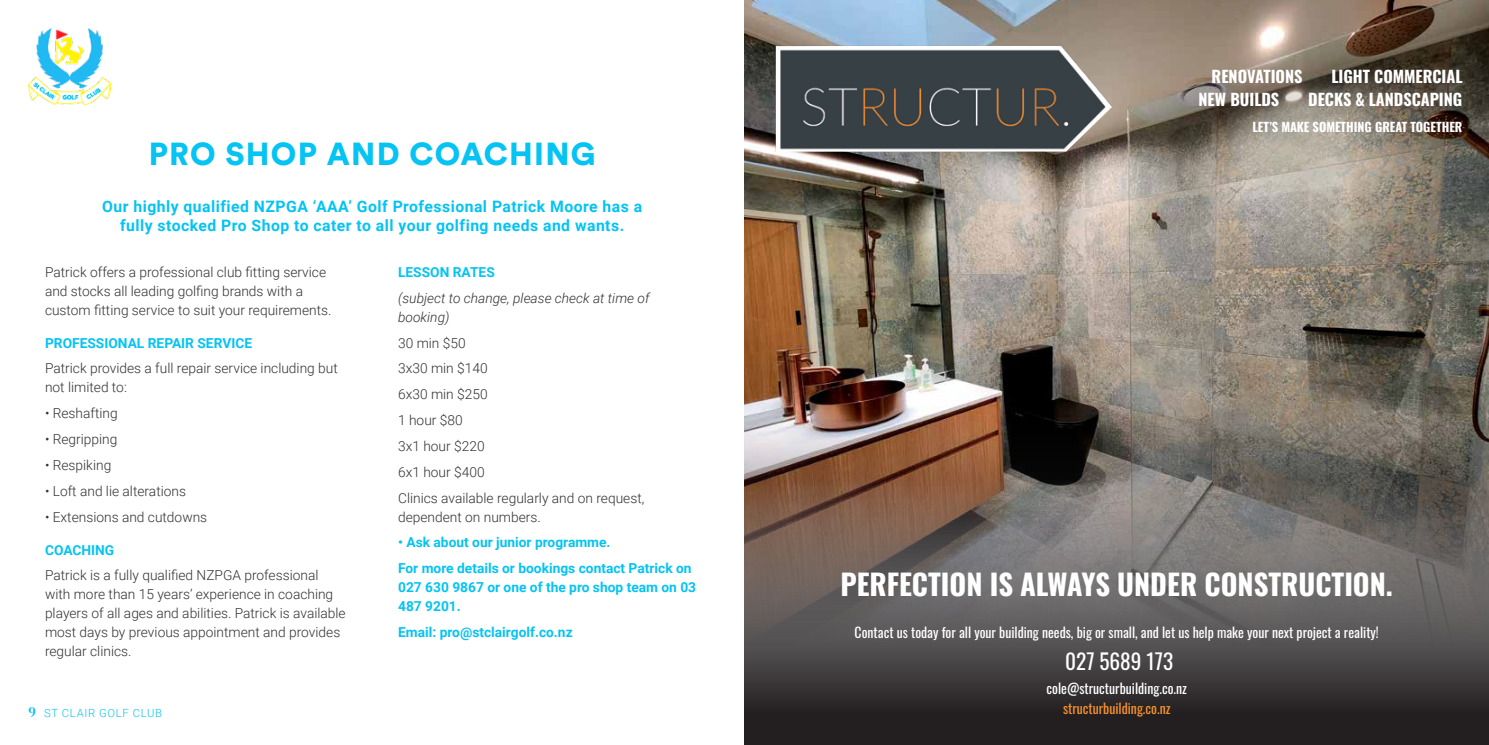
<style>
.page{position:relative;width:1489px;height:745px;background:#fff}
.page>*{position:absolute;margin:0;border:0;box-sizing:border-box;transform-origin:0 0}
.t1{font:900 31.5px "Circular Std";letter-spacing:.04em;color:#05c3f3}
.t2{font:28.75px "Oswald";color:#fff}
.t3{font:21.25px "Oswald";color:#fff}
.t4{font:16.25px "Oswald";color:#fff}
.t5{font:700 15.75px/18.9px "Roboto";letter-spacing:.03em;color:#05c3f3;text-align:center}
.t6{font:300 13.75px/18.8px "Roboto";color:#333132}
.t7{font:700 13.75px/25.9px "Roboto";color:#05c3f3}
.t8{font:13.75px "Oswald";color:#fff}
.t9{font:italic 300 13.75px/18.8px "Roboto";color:#333132}
.t10{font:13.75px "Oswald";color:#f7912a}
.t11{font:12.5px "Oswald";color:#fff}
.t12{font:300 11.25px "Roboto";letter-spacing:.065em;color:#05c3f3}
.s1{font-family:"Ratio Modern";font-weight:500;font-size:13.75px}
</style>
<div class="page">
<img style="left:28px;top:28px;width:82px;height:77px">
<img style="left:744px;top:0;width:744px;height:415px">
<svg style="left:744px;top:415px;width:744px;height:329px;background:#5e5652"></svg>
<img style="left:775px;top:46px;width:337px;height:106px">
<svg style="left:1222px;top:61px;width:142px;height:142px;background:#9b9387"></svg>
<h1 class="t1" style="left:149px;top:133px;width:448px">PRO SHOP AND COACHING</h1>
<p class="t5" style="left:102px;top:196px;width:541px">Our highly qualified NZPGA ‘AAA’ Golf Professional Patrick Moore has a fully stocked Pro Shop to cater to all your golfing needs and wants.</p>
<p class="t6" style="left:45px;top:262px;width:288px">Patrick offers a professional club fitting service and stocks all leading golfing brands with a custom fitting service to suit your requirements.</p>
<p class="t7" style="left:45px;top:329px;width:208px">PROFESSIONAL REPAIR SERVICE</p>
<p class="t6" style="left:45px;top:358px;width:294px">Patrick provides a full repair service including but not limited to:</p>
<p class="t6" style="left:45px;top:403px;width:74px">• Reshafting</p>
<p class="t6" style="left:45px;top:429px;width:74px">• Regripping</p>
<p class="t6" style="left:45px;top:455px;width:68px">• Respiking</p>
<p class="t6" style="left:45px;top:480px;width:142px">• Loft and lie alterations</p>
<p class="t6" style="left:45px;top:506px;width:164px">• Extensions and cutdowns</p>
<p class="t7" style="left:45px;top:536px;width:71px">COACHING</p>
<p class="t6" style="left:45px;top:565px;width:302px">Patrick is a fully qualified NZPGA professional with more than 15 years’ experience in coaching players of all ages and abilities. Patrick is available most days by previous appointment and provides regular clinics.</p>
<p class="t12" style="left:28px;top:704px;width:135px"><span class="s1">9</span> ST CLAIR GOLF CLUB</p>
<p class="t7" style="left:398px;top:258px;width:98px">LESSON RATES</p>
<p class="t9" style="left:398px;top:288px;width:253px">(subject to change, please check at time of booking)</p>
<p class="t6" style="left:398px;top:329px;width:248px;line-height:25.9px">30 min $50<br>3x30 min $140<br>6x30 min $250<br>1 hour $80<br>3x1 hour $220<br>6x1 hour $400<br>Clinics available regularly and on request,</p>
<p class="t6" style="left:398px;top:506px;width:144px">dependent on numbers.</p>
<p class="t7" style="left:398px;top:528px;width:295px">• Ask about our junior programme.<br>For more details or bookings contact Patrick on</p>
<p class="t7" style="left:398px;top:577px;width:299px;line-height:18.8px">027 630 9867 or one of the pro shop team on 03<br>487 9201.</p>
<p class="t7" style="left:398px;top:618px;width:176px">Email: pro@stclairgolf.co.nz</p>
<p class="t4" style="left:1211px;top:62px;width:92px">RENOVATIONS</p>
<p class="t4" style="left:1331px;top:62px;width:133px">LIGHT COMMERCIAL</p>
<p class="t4" style="left:1198px;top:85px;width:82px">NEW BUILDS</p>
<p class="t4" style="left:1307px;top:85px;width:156px">DECKS &amp; LANDSCAPING</p>
<p class="t11" style="left:1252px;top:116px;width:211px">LET’S MAKE SOMETHING GREAT TOGETHER</p>
<h2 class="t2" style="left:840px;top:558px;width:554px">PERFECTION IS ALWAYS UNDER CONSTRUCTION.</h2>
<p class="t8" style="left:854px;top:619px;width:525px">Contact us today for all your building needs, big or small, and let us help make your next project a reality!</p>
<h3 class="t3" style="left:1065px;top:642px;width:109px">027 5689 173</h3>
<p class="t8" style="left:1046px;top:675px;width:142px">cole@structurbuilding.co.nz</p>
<p class="t10" style="left:1062px;top:695px;width:109px">structurbuilding.co.nz</p>
</div>
